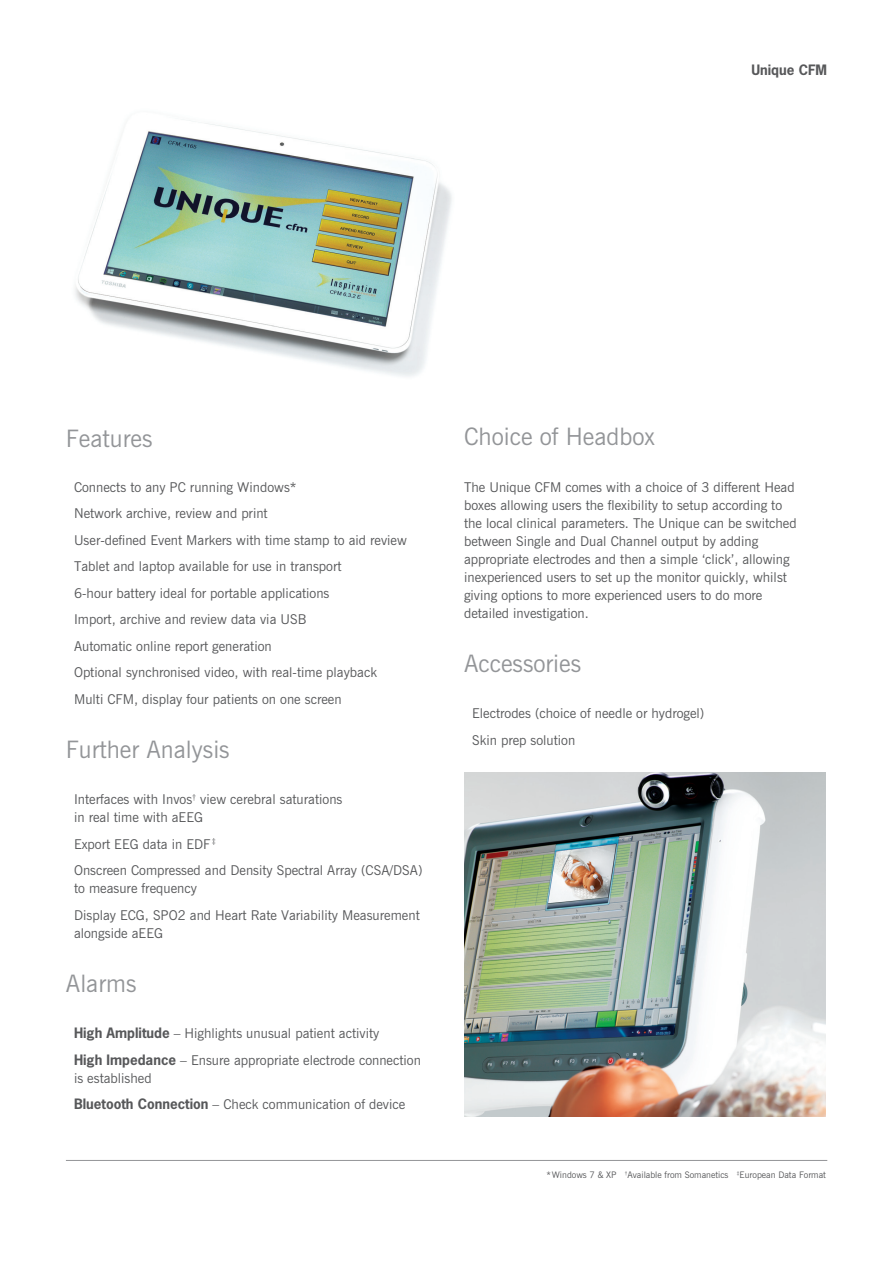
<style>
.page{position:relative;width:893px;height:1263px;background:#fff}
.page>*{position:absolute;margin:0;border:0;box-sizing:border-box;transform-origin:0 0}
._4__Sub_Heads_1{font:24px "News Gothic BT";color:#939598}
._1_-_Headline{font:24px "News Gothic BT";color:#939598}
._3_-_Body_Copy__Bold{font:13.5px/18px "News Gothic BT";color:#57585a}
._3_-_Body_Copy__Bold-2{font:700 13.5px "News Gothic";color:#57585a}
._3_-_Body_Copy__Bold-3{font:9px "News Gothic BT";color:#57585a}
.s1{font-family:"News Gothic";font-weight:700}
</style>
<div class="page">
<img style="left:75px;top:120px;width:377px;height:257px">
<img style="left:464px;top:773px;width:361px;height:343px">
<hr style="left:66px;top:1160px;width:761px;height:1px;background:#939598">
<p class="_3_-_Body_Copy__Bold-2" style="left:751px;top:61px;width:77px">Unique CFM</p>
<p class="_1_-_Headline" style="left:66px;top:424px;width:88px">Features</p>
<p class="_3_-_Body_Copy__Bold" style="left:74px;top:478px;width:224px">Connects to any PC running Windows*</p>
<p class="_3_-_Body_Copy__Bold" style="left:74px;top:504px;width:195px">Network archive, review and print</p>
<p class="_3_-_Body_Copy__Bold" style="left:74px;top:531px;width:334px">User-defined Event Markers with time stamp to aid review</p>
<p class="_3_-_Body_Copy__Bold" style="left:74px;top:557px;width:269px">Tablet and laptop available for use in transport</p>
<p class="_3_-_Body_Copy__Bold" style="left:74px;top:584px;width:257px">6-hour battery ideal for portable applications</p>
<p class="_3_-_Body_Copy__Bold" style="left:74px;top:610px;width:234px">Import, archive and review data via USB</p>
<p class="_3_-_Body_Copy__Bold" style="left:74px;top:637px;width:199px">Automatic online report generation</p>
<p class="_3_-_Body_Copy__Bold" style="left:74px;top:663px;width:304px">Optional synchronised video, with real-time playback</p>
<p class="_3_-_Body_Copy__Bold" style="left:74px;top:690px;width:269px">Multi CFM, display four patients on one screen</p>
<p class="_4__Sub_Heads_1" style="left:66px;top:735px;width:165px">Further Analysis</p>
<p class="_3_-_Body_Copy__Bold" style="left:74px;top:790px;width:270px">Interfaces with Invos<sup>†</sup> view cerebral saturations in real time with aEEG</p>
<p class="_3_-_Body_Copy__Bold" style="left:74px;top:835px;width:143px">Export EEG data in EDF <sup>‡</sup></p>
<p class="_3_-_Body_Copy__Bold" style="left:74px;top:861px;width:350px">Onscreen Compressed and Density Spectral Array (CSA/DSA) to measure frequency</p>
<p class="_3_-_Body_Copy__Bold" style="left:74px;top:906px;width:347px">Display ECG, SPO2 and Heart Rate Variability Measurement alongside aEEG</p>
<p class="_4__Sub_Heads_1" style="left:66px;top:969px;width:72px">Alarms</p>
<p class="_3_-_Body_Copy__Bold" style="left:74px;top:1024px;width:307px"><span class="s1">High Amplitude</span> – Highlights unusual patient activity</p>
<p class="_3_-_Body_Copy__Bold" style="left:74px;top:1051px;width:348px"><span class="s1">High Impedance</span> – Ensure appropriate electrode connection is established</p>
<p class="_3_-_Body_Copy__Bold" style="left:74px;top:1095px;width:333px"><span class="s1">Bluetooth Connection</span> – Check communication of device</p>
<p class="_4__Sub_Heads_1" style="left:464px;top:422px;width:192px">Choice of Headbox</p>
<p class="_3_-_Body_Copy__Bold" style="left:464px;top:478px;width:334px">The Unique CFM comes with a choice of 3 different Head boxes allowing users the flexibility to setup according to the local clinical parameters. The Unique can be switched between Single and Dual Channel output by adding appropriate electrodes and then a simple ‘click’, allowing inexperienced users to set up the monitor quickly, whilst giving options to more experienced users to do more detailed investigation.</p>
<p class="_4__Sub_Heads_1" style="left:464px;top:649px;width:119px">Accessories</p>
<p class="_3_-_Body_Copy__Bold" style="left:472px;top:704px;width:234px">Electrodes (choice of needle or hydrogel)</p>
<p class="_3_-_Body_Copy__Bold" style="left:472px;top:731px;width:105px">Skin prep solution</p>
<p class="_3_-_Body_Copy__Bold-3" style="left:546px;top:1169px;width:281px">*Windows 7 &amp; XP <sup>†</sup>Available from Somanetics <sup>‡</sup>European Data Format</p>
</div>
